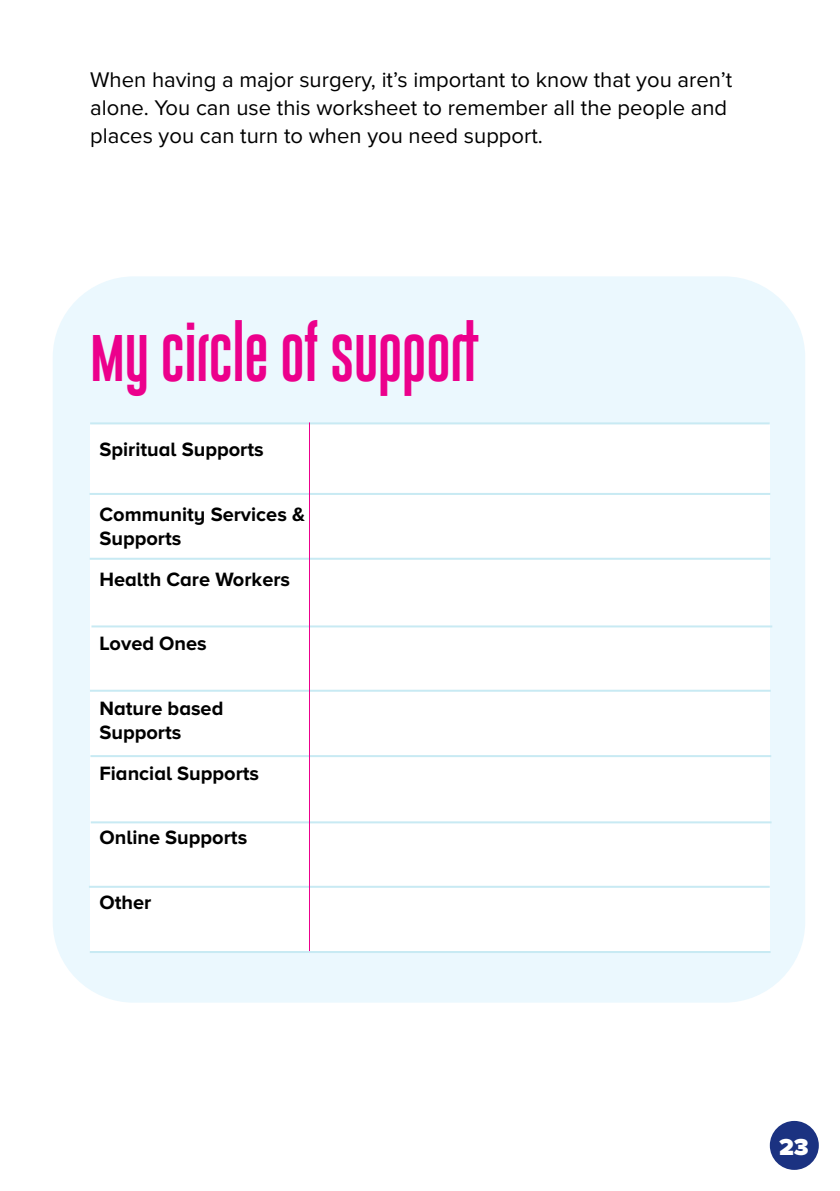
<style>
.page{position:relative;width:840px;height:1191px;background:#fff}
.page>*{position:absolute;margin:0;border:0;box-sizing:border-box;transform-origin:0 0}
.t1{font:48px "Gobold Uplow";letter-spacing:-.005em;color:#ec008c}
.t2{font:900 24px "Proxima Nova A";color:#fff}
.t3{font:22px/28px "Proxima Nova";color:#000}
.t4{font:700 20px/24px "Proxima Nova A";color:#000}
</style>
<div class="page">
<div style="left:769px;top:1121px;width:49px;height:48px;background:#1b3281;border-radius:50%"></div>
<div style="left:53px;top:276px;width:751px;height:726px;background:#ebf8fe;border-radius:81px"></div>
<div style="left:90px;top:424px;width:679px;height:527px;background:#fff"></div>
<hr style="left:89px;top:493px;width:680px;height:2px;background:#c8eaf3">
<hr style="left:90px;top:558px;width:680px;height:2px;background:#c8eaf3">
<hr style="left:91px;top:625px;width:680px;height:2px;background:#c8eaf3">
<hr style="left:90px;top:689px;width:680px;height:2px;background:#c8eaf3">
<hr style="left:90px;top:755px;width:680px;height:2px;background:#c8eaf3">
<hr style="left:91px;top:821px;width:680px;height:2px;background:#c8eaf3">
<hr style="left:89px;top:885px;width:680px;height:2px;background:#c8eaf3">
<hr style="left:90px;top:951px;width:680px;height:2px;background:#c8eaf3">
<hr style="left:90px;top:422px;width:679px;height:2px;background:#c8eaf3">
<hr style="left:309px;top:422px;width:1px;height:529px;background:#ec008c">
<p class="t3" style="left:90px;top:67px;width:643px">When having a major surgery, it’s important to know that you aren’t alone. You can use this worksheet to remember all the people and places you can turn to when you need support.</p>
<h1 class="t1" style="left:90px;top:319px;width:390px">MY CIRCLE OF SUPPORT</h1>
<p class="t4" style="left:99px;top:437px;width:166px">Spiritual Supports</p>
<p class="t4" style="left:99px;top:502px;width:207px">Community Services &amp;<br>Supports</p>
<p class="t4" style="left:99px;top:566px;width:192px">Health Care Workers</p>
<p class="t4" style="left:99px;top:631px;width:109px">Loved Ones</p>
<p class="t4" style="left:99px;top:696px;width:125px">Nature based<br>Supports</p>
<p class="t4" style="left:99px;top:760px;width:161px">Fiancial Supports</p>
<p class="t4" style="left:99px;top:825px;width:149px">Online Supports</p>
<p class="t4" style="left:99px;top:890px;width:53px">Other</p>
<p class="t2" style="left:778px;top:1132px;width:31px">23</p>
</div>
